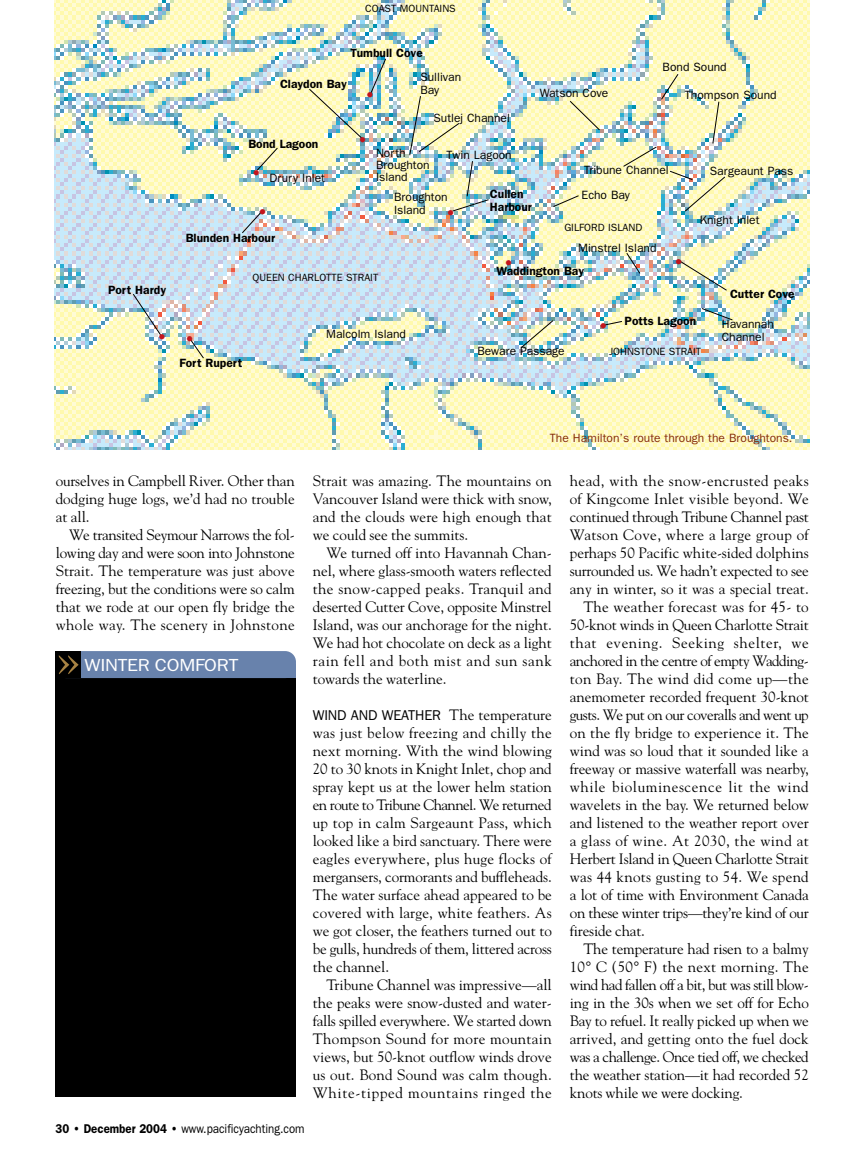
<style>
.page{position:relative;width:864px;height:1161px;background:#fff}
.page>*{position:absolute;margin:0;border:0;box-sizing:border-box;transform-origin:0 0}
.t1{font:52.5px "Galliard";color:#a78243}
.t2{font:17.55px "Franklin Gothic";letter-spacing:-.01em;color:#fff;scale:1.11 1}
.t3{font:15px/18px "Goudy";color:#000;text-align:justify}
.t4{font:15px "Goudy";letter-spacing:-.035em;color:#000}
.t5{font:15px "Goudy";letter-spacing:-.02em;color:#000}
.t6{font:15px "Goudy";letter-spacing:.02em;color:#000}
.t7{font:15px "Goudy";letter-spacing:.03em;color:#000}
.t8{font:15px "Goudy";letter-spacing:.04em;color:#000}
.t9{font:15px "Goudy";letter-spacing:.025em;color:#000}
.t10{font:15px "Goudy";color:#c4151c}
.t11{font:14.25px "Franklin Gothic";letter-spacing:-.01em;color:#000}
.t12{font:12.75px "Franklin Gothic";color:#000;scale:.9 1}
.t13{font:12px/12.5px "Franklin Gothic";color:#000}
.t14{font:600 12px/12.5px "Franklin Gothic";color:#000}
.t15{font:12px "Franklin Gothic";color:#852b0b}
.t16{font:10.5px "Franklin Gothic";color:#000}
.s1{font-family:"Goudy";font-size:15px}
.s2{font-weight:600}
</style>
<div class="page">
<img style="left:54px;top:0;width:756px;height:450px">
<svg style="left:677px;top:259px;width:51px;height:32px"></svg>
<svg style="left:604px;top:321px;width:19px;height:5px"></svg>
<svg style="left:569px;top:100px;width:31px;height:31px"></svg>
<svg style="left:660px;top:73px;width:19px;height:27px"></svg>
<svg style="left:553px;top:195px;width:27px;height:13px"></svg>
<svg style="left:409px;top:95px;width:81px;height:117px;background:#dae4c8"></svg>
<svg style="left:370px;top:58px;width:17px;height:37px"></svg>
<svg style="left:308px;top:88px;width:56px;height:52px;background:#dae4c2"></svg>
<div style="left:56px;top:678px;width:240px;height:418px;background:#000"></div>
<div style="left:56px;top:651px;width:240px;height:27px;background:#6882ac;border-radius:11px"></div>
<div style="left:56px;top:664px;width:240px;height:14px;background:#6882ac"></div>
<div style="left:56px;top:651px;width:25px;height:27px;background:#000"></div>
<svg style="left:256px;top:147px;width:22px;height:24px"></svg>
<svg style="left:520px;top:320px;width:34px;height:29px"></svg>
<svg style="left:701px;top:308px;width:32px;height:13px"></svg>
<svg style="left:712px;top:101px;width:8px;height:43px"></svg>
<svg style="left:623px;top:146px;width:34px;height:21px"></svg>
<svg style="left:669px;top:170px;width:57px;height:42px;background:#d8dfc2"></svg>
<svg style="left:241px;top:210px;width:23px;height:24px"></svg>
<svg style="left:132px;top:293px;width:30px;height:43px"></svg>
<svg style="left:188px;top:337px;width:17px;height:22px"></svg>
<svg style="left:626px;top:252px;width:15px;height:22px"></svg>
<p class="t16" style="left:365px;top:5px;width:92px">COAST MOUNTAINS</p>
<p class="t14" style="left:350px;top:48px;width:74px">Tumbull Cove</p>
<p class="t14" style="left:280px;top:78px;width:68px">Claydon Bay</p>
<p class="t14" style="left:248px;top:139px;width:71px">Bond Lagoon</p>
<p class="t10" style="left:252px;top:167px;width:11px">•</p>
<p class="t13" style="left:270px;top:173px;width:57px">Drury Inlet</p>
<p class="t10" style="left:258px;top:206px;width:11px">•</p>
<p class="t14" style="left:186px;top:233px;width:91px">Blunden Harbour</p>
<p class="t10" style="left:366px;top:89px;width:11px">•</p>
<p class="t10" style="left:358px;top:134px;width:11px">•</p>
<p class="t13" style="left:420px;top:72px;width:42px">Sullivan<br>Bay</p>
<p class="t13" style="left:434px;top:112px;width:78px">Sutlej Channel</p>
<p class="t13" style="left:376px;top:147px;width:31px">North</p>
<p class="t13" style="left:447px;top:150px;width:67px">Twin Lagoon</p>
<p class="t13" style="left:376px;top:160px;width:55px">Broughton<br>Island</p>
<p class="t13" style="left:394px;top:192px;width:55px">Broughton<br>Island</p>
<p class="t14" style="left:490px;top:189px;width:43px">Cullen<br>Harbour</p>
<p class="t10" style="left:446px;top:206px;width:11px">•</p>
<p class="t13" style="left:540px;top:88px;width:70px">Watson Cove</p>
<p class="t13" style="left:663px;top:62px;width:66px">Bond Sound</p>
<p class="t13" style="left:685px;top:90px;width:93px">Thompson Sound</p>
<p class="t13" style="left:582px;top:159px;width:89px;line-height:24.5px">Tribune Channel<br>Echo Bay</p>
<p class="t16" style="left:564px;top:224px;width:79px">GILFORD ISLAND</p>
<p class="t13" style="left:578px;top:243px;width:80px">Minstrel Island</p>
<p class="t13" style="left:710px;top:166px;width:85px">Sargeaunt Pass</p>
<p class="t13" style="left:700px;top:215px;width:61px">Knight Inlet</p>
<p class="t14" style="left:108px;top:285px;width:60px">Port Hardy</p>
<p class="t16" style="left:253px;top:274px;width:127px">QUEEN CHARLOTTE STRAIT</p>
<p class="t10" style="left:158px;top:332px;width:38px">• •</p>
<p class="t14" style="left:179px;top:358px;width:64px">Fort Rupert</p>
<p class="t13" style="left:326px;top:329px;width:81px">Malcolm Island</p>
<p class="t10" style="left:504px;top:256px;width:11px">•</p>
<p class="t14" style="left:496px;top:265px;width:89px">Waddington Bay</p>
<p class="t13" style="left:477px;top:346px;width:89px">Beware Passage</p>
<p class="t10" style="left:674px;top:256px;width:11px">•</p>
<p class="t10" style="left:599px;top:319px;width:11px">•</p>
<p class="t14" style="left:625px;top:316px;width:73px">Potts Lagoon</p>
<p class="t16" style="left:609px;top:348px;width:94px">JOHNSTONE STRAIT</p>
<p class="t14" style="left:730px;top:289px;width:66px">Cutter Cove</p>
<p class="t13" style="left:722px;top:319px;width:54px">Havannah<br>Channel</p>
<p class="t15" style="left:550px;top:433px;width:244px">The Hamilton’s route through the Broughtons.</p>
<p class="t3" style="left:56px;top:473px;width:240px">ourselves in Campbell River. Other than dodging huge logs, we’d had no trouble at all.</p>
<p class="t3" style="left:56px;top:527px;width:241px;text-indent:14px">We transited Seymour Narrows the fol&shy;lowing day and were soon into Johnstone Strait. The temperature was just above freezing, but the conditions were so calm that we rode at our open fly bridge the whole way. The scenery in Johnstone</p>
<h1 class="t1" style="left:56px;top:640px;width:28px">»</h1>
<p class="t2" style="left:85px;top:658px;width:140px">WINTER COMFORT</p>
<p class="t3" style="left:313px;top:473px;width:240px">Strait was amazing. The mountains on Vancouver Island were thick with snow, and the clouds were high enough that we could see the summits.</p>
<p class="t3" style="left:313px;top:545px;width:241px;text-indent:13px">We turned off into Havannah Chan&shy;nel, where glass-smooth waters reflected the snow-capped peaks. Tranquil and deserted Cutter Cove, opposite Minstrel Island, was our anchorage for the night.<br>We had hot chocolate on deck as a light rain fell and both mist and sun sank towards the waterline.</p>
<p class="t11" style="left:313px;top:710px;width:240px">WIND AND WEATHER <span class="s1">The temperature</span></p>
<p class="t3" style="left:313px;top:725px;width:241px">was just below freezing and chilly the next morning. With the wind blowing 20 to 30 knots in Knight Inlet, chop and spray kept us at the lower helm station en route to Tribune Channel. We returned up top in calm Sargeaunt Pass, which looked like a bird sanctuary. There were eagles everywhere, plus huge flocks of mergansers, cormorants and buffleheads.<br>The water surface ahead appeared to be covered with large, white feathers. As we got closer, the feathers turned out to be gulls, hundreds of them, littered across the channel.</p>
<p class="t3" style="left:313px;top:977px;width:241px;text-indent:14px">Tribune Channel was impressive—all the peaks were snow-dusted and water&shy;falls spilled everywhere. We started down Thompson Sound for more mountain views, but 50-knot outflow winds drove us out. Bond Sound was calm though.<br>White-tipped mountains ringed the</p>
<p class="t12" style="left:56px;top:1125px;width:278px"><span class="s2">30 • December 2004 •</span> www.pacificyachting.com</p>
<p class="t7" style="left:570px;top:475px;width:240px">head, with the snow-encrusted peaks</p>
<p class="t3" style="left:570px;top:491px;width:240px">of Kingcome Inlet visible beyond. We</p>
<p class="t5" style="left:570px;top:511px;width:240px">continued through Tribune Channel past</p>
<p class="t9" style="left:570px;top:529px;width:240px">Watson Cove, where a large group of</p>
<p class="t3" style="left:570px;top:545px;width:240px">perhaps 50 Pacific white-sided dolphins</p>
<p class="t5" style="left:570px;top:565px;width:241px">surrounded us. We hadn’t expected to see</p>
<p class="t3" style="left:570px;top:581px;width:240px">any in winter, so it was a special treat.</p>
<p class="t6" style="left:583px;top:601px;width:227px">The weather forecast was for 45- to</p>
<p class="t3" style="left:570px;top:617px;width:240px">50-knot winds in Queen Charlotte Strait</p>
<p class="t8" style="left:570px;top:637px;width:240px">that evening. Seeking shelter, we</p>
<p class="t4" style="left:570px;top:655px;width:240px">anchored in the centre of empty Wadding-</p>
<p class="t9" style="left:570px;top:673px;width:240px">ton Bay. The wind did come up—the</p>
<p class="t3" style="left:570px;top:689px;width:240px">anemometer recorded frequent 30-knot</p>
<p class="t4" style="left:570px;top:709px;width:240px">gusts. We put on our coveralls and went up</p>
<p class="t3" style="left:570px;top:725px;width:240px">on the fly bridge to experience it. The</p>
<p class="t3" style="left:570px;top:743px;width:240px">wind was so loud that it sounded like a</p>
<p class="t3" style="left:570px;top:761px;width:240px">freeway or massive waterfall was nearby,</p>
<p class="t8" style="left:570px;top:781px;width:240px">while bioluminescence lit the wind</p>
<p class="t3" style="left:570px;top:797px;width:240px">wavelets in the bay. We returned below</p>
<p class="t3" style="left:570px;top:815px;width:240px">and listened to the weather report over</p>
<p class="t7" style="left:570px;top:835px;width:240px">a glass of wine. At 2030, the wind at</p>
<p class="t3" style="left:570px;top:851px;width:240px">Herbert Island in Queen Charlotte Strait</p>
<p class="t6" style="left:570px;top:871px;width:240px">was 44 knots gusting to 54. We spend</p>
<p class="t3" style="left:570px;top:887px;width:240px">a lot of time with Environment Canada</p>
<p class="t5" style="left:570px;top:907px;width:240px">on these winter trips—they’re kind of our</p>
<p class="t3" style="left:570px;top:923px;width:77px">fireside chat.</p>
<p class="t3" style="left:583px;top:941px;width:227px">The temperature had risen to a balmy</p>
<p class="t6" style="left:570px;top:961px;width:240px">10° C (50° F) the next morning. The</p>
<p class="t4" style="left:570px;top:979px;width:240px">wind had fallen off a bit, but was still blow-</p>
<p class="t3" style="left:570px;top:995px;width:240px">ing in the 30s when we set off for Echo</p>
<p class="t3" style="left:570px;top:1013px;width:240px">Bay to refuel. It really picked up when we</p>
<p class="t3" style="left:570px;top:1031px;width:240px">arrived, and getting onto the fuel dock</p>
<p class="t4" style="left:570px;top:1051px;width:240px">was a challenge. Once tied off, we checked</p>
<p class="t3" style="left:570px;top:1067px;width:240px">the weather station—it had recorded 52</p>
<p class="t3" style="left:570px;top:1085px;width:175px">knots while we were docking.</p>
</div>
